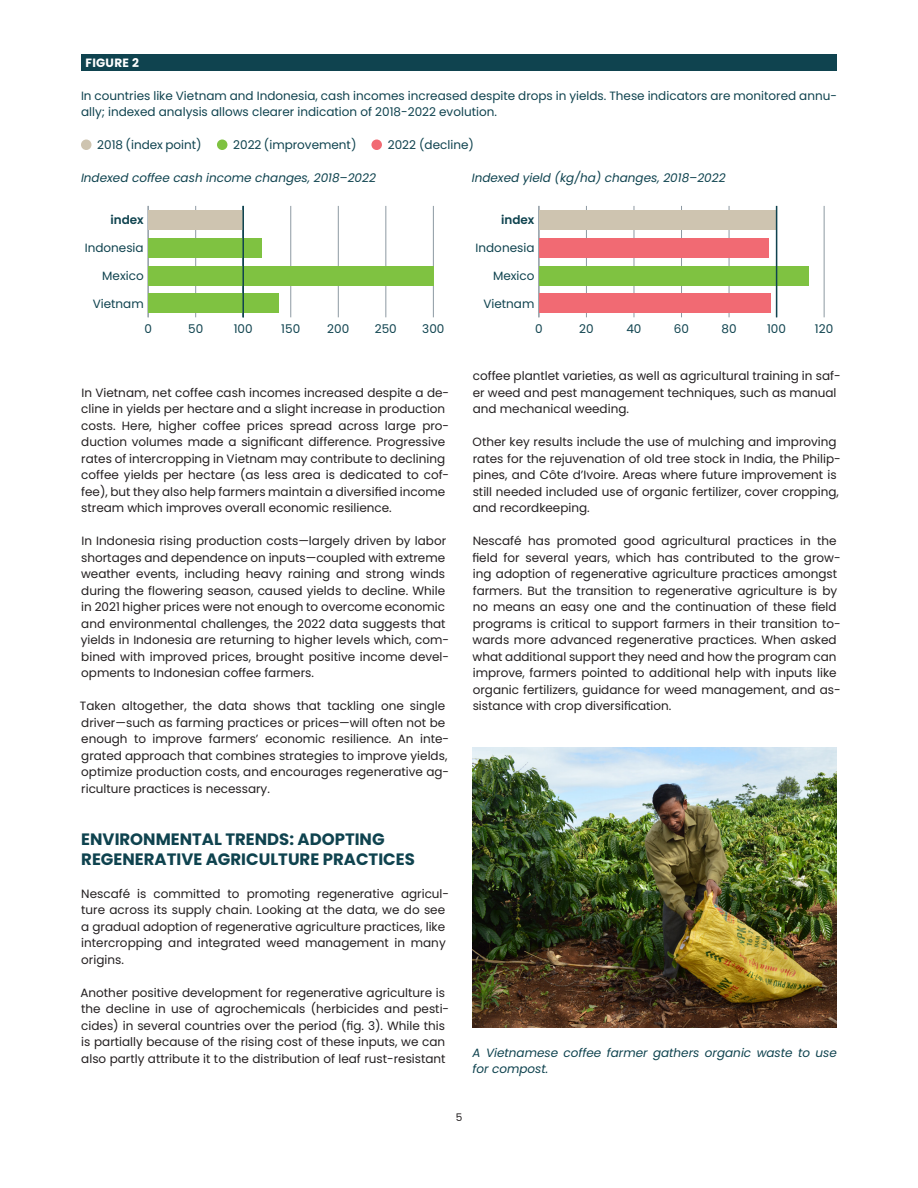
<style>
.page{position:relative;width:918px;height:1188px;background:#fff}
.page>*{position:absolute;margin:0;border:0;box-sizing:border-box;transform-origin:0 0}
.Section_heading{font:700 16.5px/19.5px "Poppins";color:#0f434f}
.t1{font:12px/16.5px "Poppins";color:#231f20}
.t2{font:12px/16.5px "Poppins";color:#0f434f}
.t3{font:italic 12px/16.5px "Poppins";color:#0f434f}
.t4{font:600 12px "Poppins";color:#0f434f}
.t5{font:700 12px "Poppins";letter-spacing:.025em;color:#fff}
.t6{font:10.5px "Poppins";color:#231f20}
</style>
<div class="page">
<div style="left:81px;top:54px;width:756px;height:16px;background:#0f434f"></div>
<div style="left:81px;top:140px;width:11px;height:10px;background:#cec4b0;border-radius:50%"></div>
<div style="left:217px;top:140px;width:10px;height:10px;background:#7fc241;border-radius:50%"></div>
<div style="left:371px;top:140px;width:11px;height:10px;background:#f16a73;border-radius:50%"></div>
<hr style="left:195px;top:206px;width:1px;height:111px;background:#8d99a2">
<hr style="left:290px;top:206px;width:1px;height:111px;background:#8d99a2">
<hr style="left:338px;top:206px;width:1px;height:111px;background:#8d99a2">
<hr style="left:385px;top:206px;width:1px;height:111px;background:#8d99a2">
<hr style="left:433px;top:206px;width:1px;height:111px;background:#8d99a2">
<hr style="left:148px;top:206px;width:1px;height:111px;background:#8d99a2">
<div style="left:148px;top:210px;width:95px;height:20px;background:#cec4b0"></div>
<div style="left:148px;top:238px;width:113px;height:19px;background:#7fc241"></div>
<div style="left:148px;top:266px;width:286px;height:19px;background:#7fc241"></div>
<div style="left:148px;top:294px;width:130px;height:19px;background:#7fc241"></div>
<hr style="left:242px;top:206px;width:2px;height:111px;background:#0f434f">
<hr style="left:586px;top:206px;width:1px;height:111px;background:#8d99a2">
<hr style="left:634px;top:206px;width:1px;height:111px;background:#8d99a2">
<hr style="left:681px;top:206px;width:1px;height:111px;background:#8d99a2">
<hr style="left:729px;top:206px;width:1px;height:111px;background:#8d99a2">
<hr style="left:824px;top:206px;width:1px;height:111px;background:#8d99a2">
<hr style="left:539px;top:206px;width:1px;height:111px;background:#8d99a2">
<div style="left:539px;top:210px;width:238px;height:20px;background:#cec4b0"></div>
<div style="left:539px;top:238px;width:230px;height:19px;background:#f16a73"></div>
<div style="left:539px;top:266px;width:270px;height:19px;background:#7fc241"></div>
<div style="left:539px;top:294px;width:231px;height:19px;background:#f16a73"></div>
<hr style="left:776px;top:206px;width:1px;height:111px;background:#0f434f">
<img style="left:472px;top:747px;width:365px;height:281px">
<p class="t5" style="left:86px;top:55px;width:55px">FIGURE 2</p>
<p class="t2" style="left:81px;top:87px;width:757px">In countries like Vietnam and Indonesia, cash incomes increased despite drops in yields. These indicators are monitored annu&shy;ally; indexed analysis allows clearer indication of 2018-2022 evolution.</p>
<p class="t2" style="left:97px;top:137px;width:106px">2018 (index point)</p>
<p class="t2" style="left:233px;top:137px;width:125px">2022 (improvement)</p>
<p class="t2" style="left:388px;top:137px;width:88px">2022 (decline)</p>
<p class="t3" style="left:81px;top:170px;width:296px">Indexed coffee cash income changes, 2018–2022</p>
<p class="t3" style="left:472px;top:170px;width:255px">Indexed yield (kg/ha) changes, 2018–2022</p>
<p class="t4" style="left:110px;top:213px;width:35px">index</p>
<p class="t4" style="left:501px;top:213px;width:35px">index</p>
<p class="t2" style="left:85px;top:240px;width:60px">Indonesia</p>
<p class="t2" style="left:476px;top:240px;width:60px">Indonesia</p>
<p class="t2" style="left:102px;top:268px;width:43px">Mexico</p>
<p class="t2" style="left:493px;top:268px;width:43px">Mexico</p>
<p class="t2" style="left:93px;top:296px;width:53px">Vietnam</p>
<p class="t2" style="left:483px;top:296px;width:53px">Vietnam</p>
<p class="t2" style="left:144px;top:320px;width:9px">0</p>
<p class="t2" style="left:188px;top:320px;width:17px">50</p>
<p class="t2" style="left:234px;top:320px;width:20px">100</p>
<p class="t2" style="left:281px;top:320px;width:20px">150</p>
<p class="t2" style="left:327px;top:320px;width:23px">200</p>
<p class="t2" style="left:375px;top:320px;width:23px">250</p>
<p class="t2" style="left:422px;top:320px;width:24px">300</p>
<p class="t2" style="left:535px;top:320px;width:9px">0</p>
<p class="t2" style="left:579px;top:320px;width:16px">20</p>
<p class="t2" style="left:626px;top:320px;width:17px">40</p>
<p class="t2" style="left:674px;top:320px;width:17px">60</p>
<p class="t2" style="left:722px;top:320px;width:17px">80</p>
<p class="t2" style="left:767px;top:320px;width:20px">100</p>
<p class="t2" style="left:815px;top:320px;width:20px">120</p>
<p class="t1" style="left:81px;top:384px;width:369px">In Vietnam, net coffee cash incomes increased despite a de&shy;cline in yields per hectare and a slight increase in production costs. Here, higher coffee prices spread across large pro&shy;duction volumes made a significant difference. Progressive rates of intercropping in Vietnam may contribute to declining coffee yields per hectare (as less area is dedicated to cof&shy;fee), but they also help farmers maintain a diversified income stream which improves overall economic resilience.</p>
<p class="t1" style="left:81px;top:533px;width:370px">In Indonesia rising production costs—largely driven by labor shortages and dependence on inputs—coupled with extreme weather events, including heavy raining and strong winds during the flowering season, caused yields to decline. While in 2021 higher prices were not enough to overcome economic and environmental challenges, the 2022 data suggests that yields in Indonesia are returning to higher levels which, com&shy;bined with improved prices, brought positive income devel&shy;opments to Indonesian coffee farmers.</p>
<p class="t1" style="left:80px;top:698px;width:371px">Taken altogether, the data shows that tackling one single driver—such as farming practices or prices—will often not be enough to improve farmers’ economic resilience. An inte&shy;grated approach that combines strategies to improve yields, optimize production costs, and encourages regenerative ag&shy;riculture practices is necessary.</p>
<p class="Section_heading" style="left:81px;top:830px;width:335px">ENVIRONMENTAL TRENDS: ADOPTING<br>REGENERATIVE AGRICULTURE PRACTICES</p>
<p class="t1" style="left:81px;top:885px;width:370px">Nescafé is committed to promoting regenerative agricul&shy;ture across its supply chain. Looking at the data, we do see a gradual adoption of regenerative agriculture practices, like intercropping and integrated weed management in many origins.</p>
<p class="t1" style="left:81px;top:984px;width:370px">Another positive development for regenerative agriculture is the decline in use of agrochemicals (herbicides and pesti&shy;cides) in several countries over the period (fig. 3). While this is partially because of the rising cost of these inputs, we can also partly attribute it to the distribution of leaf rust-resistant</p>
<p class="t1" style="left:473px;top:368px;width:369px">coffee plantlet varieties, as well as agricultural training in saf&shy;er weed and pest management techniques, such as manual and mechanical weeding.</p>
<p class="t1" style="left:473px;top:434px;width:370px">Other key results include the use of mulching and improving rates for the rejuvenation of old tree stock in India, the Philip&shy;pines, and Côte d’Ivoire. Areas where future improvement is still needed included use of organic fertilizer, cover cropping, and recordkeeping.</p>
<p class="t1" style="left:472px;top:533px;width:370px">Nescafé has promoted good agricultural practices in the field for several years, which has contributed to the grow&shy;ing adoption of regenerative agriculture practices amongst farmers. But the transition to regenerative agriculture is by no means an easy one and the continuation of these field programs is critical to support farmers in their transition to&shy;wards more advanced regenerative practices. When asked what additional support they need and how the program can improve, farmers pointed to additional help with inputs like organic fertilizers, guidance for weed management, and as&shy;sistance with crop diversification.</p>
<p class="t3" style="left:472px;top:1044px;width:366px">A Vietnamese coffee farmer gathers organic waste to use for compost.</p>
<p class="t6" style="left:456px;top:1111px;width:8px">5</p>
</div>
